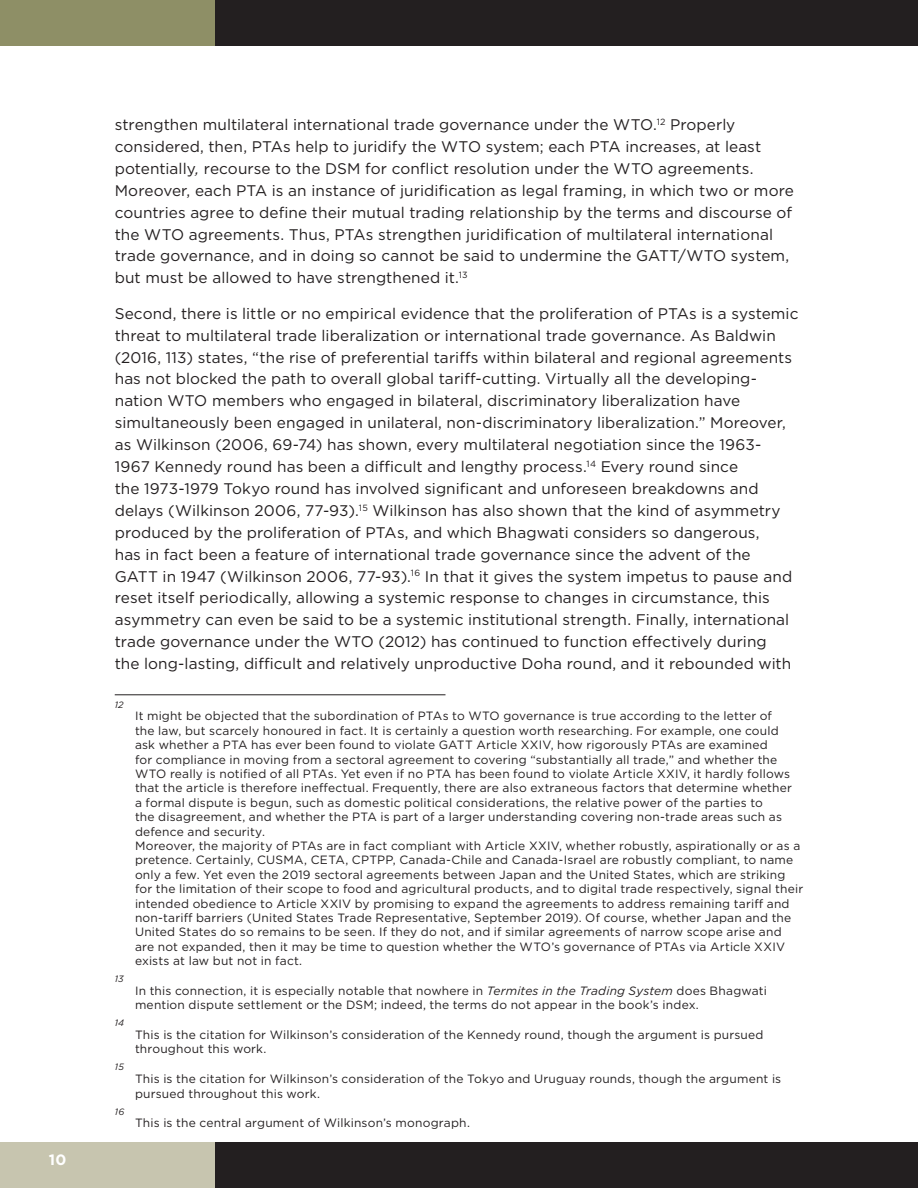
<style>
.page{position:relative;width:918px;height:1188px;background:#fff}
.page>*{position:absolute;margin:0;border:0;box-sizing:border-box;transform-origin:0 0}
.Body{font:15.3px/21.9px "Gotham";letter-spacing:.005em;color:#231f20}
.t1{font:700 15px "Gotham";color:#fff}
.Footnote{font:12px/14.4px "Gotham";letter-spacing:.015em;color:#231f20}
.Footnote-2{font:italic 9.15px "Gotham";letter-spacing:.02em;color:#231f20}
.s1{font-style:italic}
</style>
<div class="page">
<div style="left:0;top:1143px;width:215px;height:45px;background:#c7c5af"></div>
<div style="left:0;top:0;width:215px;height:45px;background:#8e8f66"></div>
<div style="left:215px;top:1143px;width:703px;height:45px;background:#231f20"></div>
<div style="left:215px;top:0;width:703px;height:45px;background:#231f20"></div>
<hr style="left:115px;top:694px;width:331px;height:1px;background:#231f20">
<p class="t1" style="left:49px;top:1150px;width:19px">10</p>
<p class="Body" style="left:115px;top:113px;width:681px">strengthen multilateral international trade governance under the WTO.<sup>12</sup> Properly considered, then, PTAs help to juridify the WTO system; each PTA increases, at least potentially<span class="s1">,</span> recourse to the DSM for conflict resolution under the WTO agreements.<br>Moreover, each PTA is an instance of juridification as legal framing, in which two or more countries agree to define their mutual trading relationship by the terms and discourse of the WTO agreements. Thus, PTAs strengthen juridification of multilateral international trade governance, and in doing so cannot be said to undermine the GATT/WTO system, but must be allowed to have strengthened it.<sup>13</sup></p>
<p class="Body" style="left:115px;top:302px;width:685px">Second, there is little or no empirical evidence that the proliferation of PTAs is a systemic threat to multilateral trade liberalization or international trade governance. As Baldwin (2016, 113) states, “the rise of preferential tariffs within bilateral and regional agreements has not blocked the path to overall global tariff-cutting. Virtually all the developing&shy;nation WTO members who engaged in bilateral, discriminatory liberalization have simultaneously been engaged in unilateral, non-discriminatory liberalization.” Moreover, as Wilkinson (2006, 69-74) has shown, every multilateral negotiation since the 1963- 1967 Kennedy round has been a difficult and lengthy process.<sup>14</sup> Every round since<br>the 1973-1979 Tokyo round has involved significant and unforeseen breakdowns and delays (Wilkinson 2006, 77-93).<sup>15</sup> Wilkinson has also shown that the kind of asymmetry produced by the proliferation of PTAs, and which Bhagwati considers so dangerous,<br>has in fact been a feature of international trade governance since the advent of the<br>GATT in 1947 (Wilkinson 2006, 77-93).<sup>16</sup> In that it gives the system impetus to pause and reset itself periodically, allowing a systemic response to changes in circumstance, this asymmetry can even be said to be a systemic institutional strength. Finally, international trade governance under the WTO (2012) has continued to function effectively during<br>the long-lasting, difficult and relatively unproductive Doha round, and it rebounded with</p>
<p class="Footnote-2" style="left:115px;top:699px;width:10px">12</p>
<p class="Footnote" style="left:135px;top:709px;width:670px">It might be objected that the subordination of PTAs to WTO governance is true according to the letter of<br>the law, but scarcely honoured in fact. It is certainly a question worth researching. For example, one could<br>ask whether a PTA has ever been found to violate GATT Article XXIV, how rigorously PTAs are examined<br>for compliance in moving from a sectoral agreement to covering “substantially all trade,” and whether the WTO really is notified of all PTAs. Yet even if no PTA has been found to violate Article XXIV, it hardly follows that the article is therefore ineffectual. Frequently, there are also extraneous factors that determine whether<br>a formal dispute is begun, such as domestic political considerations, the relative power of the parties to<br>the disagreement, and whether the PTA is part of a larger understanding covering non-trade areas such as defence and security.<br>Moreover, the majority of PTAs are in fact compliant with Article XXIV, whether robustly, aspirationally or as a pretence. Certainly, CUSMA, CETA, CPTPP, Canada-Chile and Canada-Israel are robustly compliant, to name only a few. Yet even the 2019 sectoral agreements between Japan and the United States, which are striking for the limitation of their scope to food and agricultural products, and to digital trade respectively, signal their intended obedience to Article XXIV by promising to expand the agreements to address remaining tariff and non-tariff barriers (United States Trade Representative, September 2019). Of course, whether Japan and the United States do so remains to be seen. If they do not, and if similar agreements of narrow scope arise and are not expanded, then it may be time to question whether the WTO’s governance of PTAs via Article XXIV exists at law but not in fact.</p>
<p class="Footnote-2" style="left:115px;top:973px;width:11px">13</p>
<p class="Footnote" style="left:135px;top:983px;width:633px">In this connection, it is especially notable that nowhere in <span class="s1">Termites in the Trading System</span> does Bhagwati mention dispute settlement or the DSM; indeed, the terms do not appear in the book’s index.</p>
<p class="Footnote-2" style="left:115px;top:1017px;width:11px">14</p>
<p class="Footnote" style="left:135px;top:1027px;width:630px">This is the citation for Wilkinson’s consideration of the Kennedy round, though the argument is pursued throughout this work.</p>
<p class="Footnote-2" style="left:115px;top:1061px;width:11px">15</p>
<p class="Footnote" style="left:135px;top:1071px;width:648px">This is the citation for Wilkinson’s consideration of the Tokyo and Uruguay rounds, though the argument is pursued throughout this work.</p>
<p class="Footnote-2" style="left:115px;top:1105px;width:11px">16</p>
<p class="Footnote" style="left:135px;top:1116px;width:336px">This is the central argument of Wilkinson’s monograph.</p>
</div>
